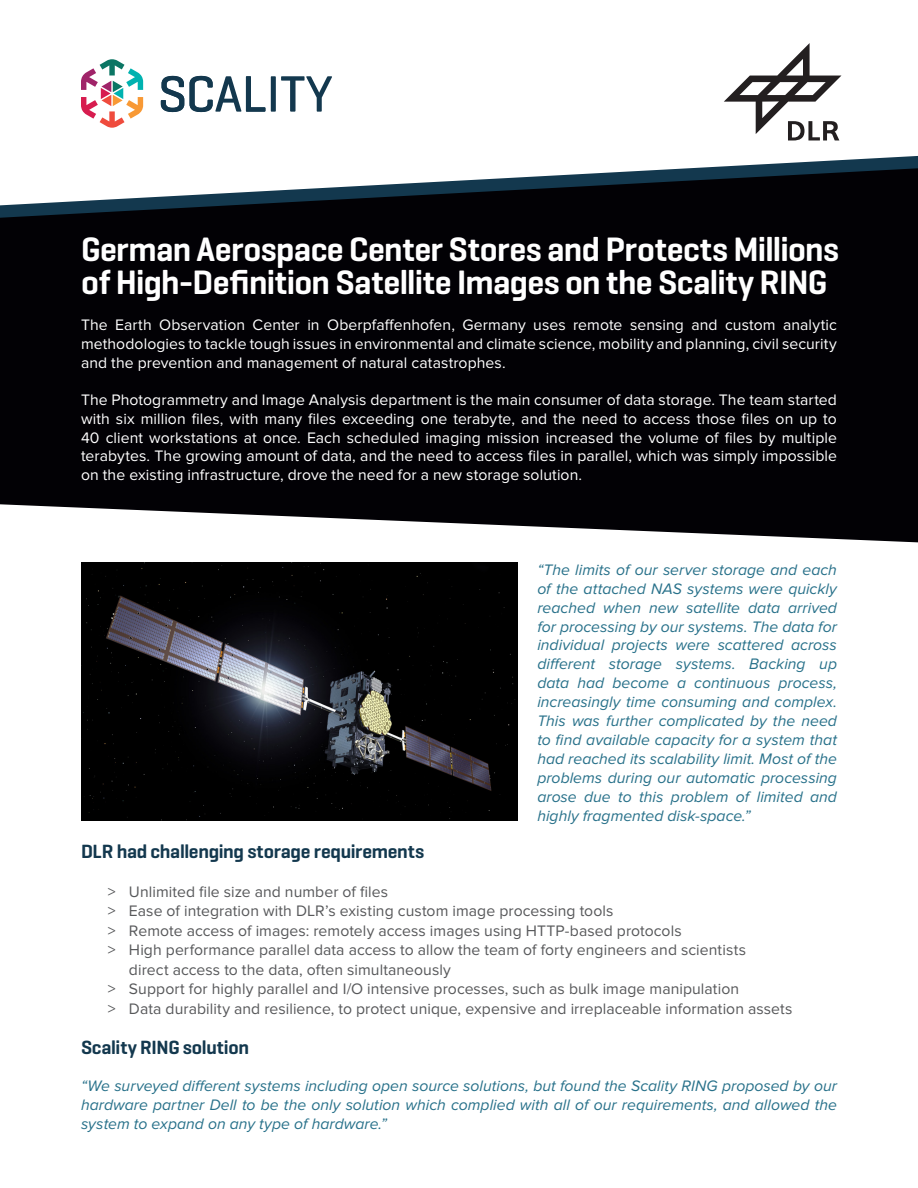
<style>
.page{position:relative;width:918px;height:1188px;background:#fff}
.page>*{position:absolute;margin:0;border:0;box-sizing:border-box;transform-origin:0 0}
.HEADLINE_GEO_23pt_WA{font:600 34.5px/33px "Geogrotesque";letter-spacing:-.02em;color:#fff}
.HEADLINE_13pt_DK_BLU{font:600 19.5px "Geogrotesque";letter-spacing:-.015em;color:#13384e}
.BODY_COPY{font:italic 15.75px/18.9px "Proxima Nova";color:#28718a;text-align:justify}
.BODY_COPY-2{font:15.75px/18.8px "Proxima Nova";letter-spacing:.005em;color:#fff;text-align:justify}
.BULLETS_for_Case_Stu{font:15.75px/19.5px "Proxima Nova";letter-spacing:.005em;color:#57585a}
</style>
<div class="page">
<svg style="left:724px;top:43px;width:117px;height:97px"></svg>
<svg style="left:161px;top:76px;width:23px;height:36px"></svg>
<div style="left:271px;top:76px;width:5px;height:36px;background:#13384e"></div>
<svg style="left:190px;top:76px;width:75px;height:36px"></svg>
<svg style="left:281px;top:76px;width:51px;height:36px"></svg>
<svg style="left:81px;top:59px;width:62px;height:69px"></svg>
<svg style="left:695px;top:156px;width:223px;height:12px"></svg>
<svg style="left:0;top:168px;width:918px;height:374px;background:#19191d"></svg>
<img style="left:81px;top:562px;width:436px;height:259px">
<p class="HEADLINE_GEO_23pt_WA" style="left:81px;top:232px;width:760px">German Aerospace Center Stores and Protects Millions of High-Definition Satellite Images on the Scality RING</p>
<p class="BODY_COPY-2" style="left:81px;top:316px;width:758px">The Earth Observation Center in Oberpfaffenhofen, Germany uses remote sensing and custom analytic methodologies to tackle tough issues in environmental and climate science, mobility and planning, civil security and the prevention and management of natural catastrophes.</p>
<p class="BODY_COPY-2" style="left:81px;top:391px;width:758px">The Photogrammetry and Image Analysis department is the main consumer of data storage. The team started with six million files, with many files exceeding one terabyte, and the need to access those files on up to 40 client workstations at once. Each scheduled imaging mission increased the volume of files by multiple terabytes. The growing amount of data, and the need to access files in parallel, which was simply impossible on the existing infrastructure, drove the need for a new storage solution.</p>
<p class="BODY_COPY" style="left:537px;top:560px;width:301px">“The limits of our server storage and each of the attached NAS systems were quickly reached when new satellite data arrived for processing by our systems. The data for individual projects were scattered across different storage systems. Backing up data had become a continuous process, increasingly time consuming and complex.<br>This was further complicated by the need to find available capacity for a system that had reached its scalability limit. Most of the problems during our automatic processing arose due to this problem of limited and highly fragmented disk-space.”</p>
<p class="HEADLINE_13pt_DK_BLU" style="left:81px;top:840px;width:345px">DLR had challenging storage requirements</p>
<p class="BULLETS_for_Case_Stu" style="left:108px;top:882px;width:282px">&gt; Unlimited file size and number of files</p>
<p class="BULLETS_for_Case_Stu" style="left:108px;top:901px;width:507px">&gt; Ease of integration with DLR’s existing custom image processing tools</p>
<p class="BULLETS_for_Case_Stu" style="left:108px;top:921px;width:575px">&gt; Remote access of images: remotely access images using HTTP-based protocols</p>
<p class="BULLETS_for_Case_Stu" style="left:129px;top:940px;width:619px;text-indent:-21px">&gt; High performance parallel data access to allow the team of forty engineers and scientists direct access to the data, often simultaneously</p>
<p class="BULLETS_for_Case_Stu" style="left:108px;top:979px;width:633px">&gt; Support for highly parallel and I/O intensive processes, such as bulk image manipulation</p>
<p class="BULLETS_for_Case_Stu" style="left:108px;top:999px;width:686px">&gt; Data durability and resilience, to protect unique, expensive and irreplaceable information assets</p>
<p class="HEADLINE_13pt_DK_BLU" style="left:81px;top:1035px;width:169px">Scality RING solution</p>
<p class="BODY_COPY" style="left:81px;top:1077px;width:758px">“We surveyed different systems including open source solutions, but found the Scality RING proposed by our hardware partner Dell to be the only solution which complied with all of our requirements, and allowed the system to expand on any type of hardware.”</p>
</div>
